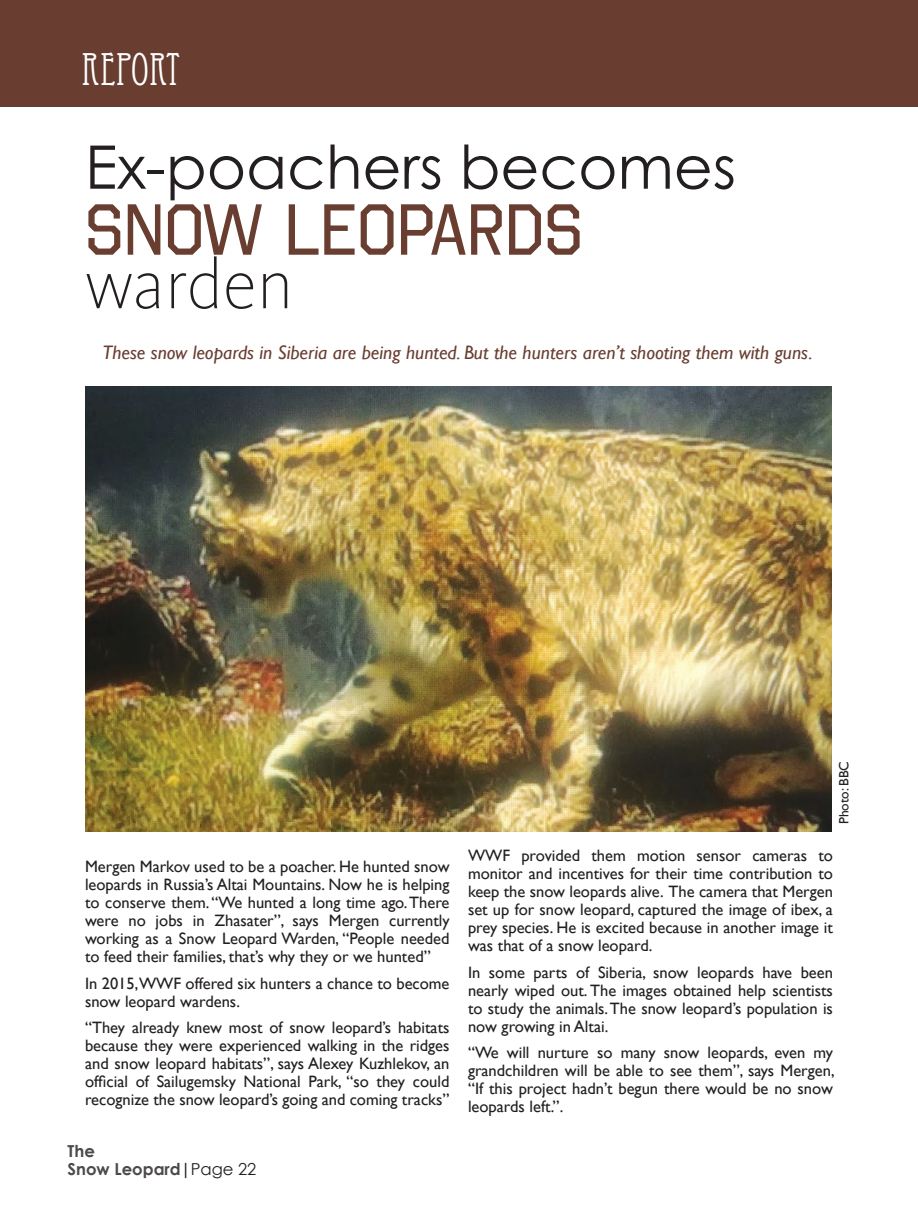
<style>
.page{position:relative;width:918px;height:1210px;background:#fff}
.page>*{position:absolute;margin:0;border:0;box-sizing:border-box;transform-origin:0 0}
.t1{font:72px "Octin College Free";color:#693e31}
.t2{font:200 72px "Kievit OT";color:#231f20}
.t3{font:60px "Century Gothic";color:#231f20}
.t4{font:45px "Eccentric Std";color:#fff}
.t5{font:italic 19.5px "Gill Sans";color:#693e31}
.t6{font:16.5px/18px "Gill Sans";color:#231f20;text-align:justify}
.t7{font:700 16.5px/17.5px "Century Gothic";color:#4d4a49}
.t8{font:13.5px "Gill Sans";color:#231f20}
.s1{color:#231f20}
.s2{font-weight:400;color:#231f20}
</style>
<div class="page">
<img style="left:85px;top:386px;width:747px;height:446px">
<div style="left:0;top:0;width:918px;height:107px;background:#693e31"></div>
<h3 class="t4" style="left:82px;top:43px;width:100px">REPORT</h3>
<h2 class="t3" style="left:85px;top:125px;width:653px">Ex-poachers becomes</h2>
<h1 class="t1" style="left:85px;top:188px;width:499px">SNOW LEOPARDS</h1>
<h1 class="t2" style="left:85px;top:245px;width:210px">warden</h1>
<p class="t5" style="left:102px;top:341px;width:712px">These snow leopards in Siberia are being hunted. But the hunters aren’t shooting them with guns.</p>
<p class="t8" style="left:836px;top:824px;width:65px;rotate:-90deg">Photo: BBC</p>
<p class="t6" style="left:85px;top:858px;width:366px">Mergen Markov used to be a poacher. He hunted snow leopards in Russia’s Altai Mountains. Now he is helping to conserve them. “We hunted a long time ago. There were no jobs in Zhasater”, says Mergen currently working as a Snow Leopard Warden, “People needed to feed their families, that’s why they or we hunted”</p>
<p class="t6" style="left:85px;top:974px;width:366px">In 2015,WWF offered six hunters a chance to become snow leopard wardens.</p>
<p class="t6" style="left:85px;top:1019px;width:366px">“They already knew most of snow leopard’s habitats because they were experienced walking in the ridges and snow leopard habitats”, says Alexey Kuzhlekov, an official of Sailugemsky National Park, “so they could recognize the snow leopard’s going and coming tracks”</p>
<p class="t7" style="left:68px;top:1141px;width:190px">The<br>Snow Leopard<span class="s1">|</span><span class="s2">Page 22</span></p>
<p class="t6" style="left:468px;top:847px;width:367px">WWF provided them motion sensor cameras to monitor and incentives for their time contribution to keep the snow leopards alive. The camera that Mergen set up for snow leopard, captured the image of ibex, a prey species. He is excited because in another image it was that of a snow leopard.</p>
<p class="t6" style="left:468px;top:963px;width:366px">In some parts of Siberia, snow leopards have been nearly wiped out. The images obtained help scientists to study the animals. The snow leopard’s population is now growing in Altai.</p>
<p class="t6" style="left:468px;top:1044px;width:368px">“We will nurture so many snow leopards, even my grandchildren will be able to see them”, says Mergen, “If this project hadn’t begun there would be no snow leopards left.”.</p>
</div>
